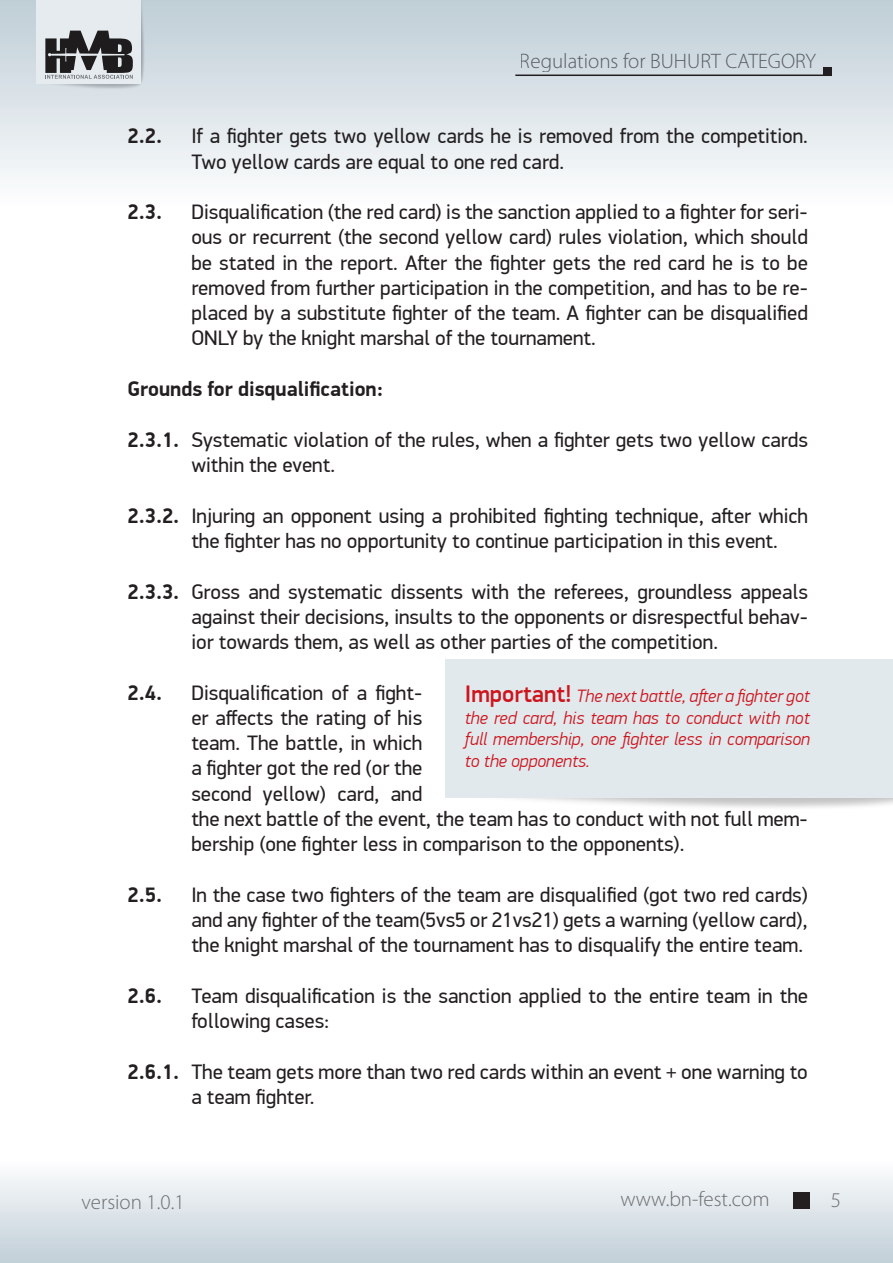
<style>
.page{position:relative;width:893px;height:1263px;background:#fff}
.page>*{position:absolute;margin:0;border:0;box-sizing:border-box;transform-origin:0 0}
.t1{font:21px/25.2px "PF Din Display Pro";color:#231f20}
.t2{font:300 21px "Myriad Pro";color:#6c6d70}
.t3{font:700 21px "PF Din Display Pro";color:#231f20}
.t4{font:italic 300 18px/21.6px "PF Din Display Pro";color:#cd151d;text-align:justify}
.s1{font-weight:700}
.s2{font-weight:500;font-style:normal;font-size:24px}
</style>
<div class="page">
<div style="left:0;top:0;width:893px;height:208px;background:linear-gradient(to bottom,#beccd5,#fdfdfe)"></div>
<div style="left:0;top:1159px;width:893px;height:104px;background:linear-gradient(to bottom,#fefefe,#c1cfd7)"></div>
<hr style="left:515px;top:75px;width:316px;height:1px;background:#231f20">
<img style="left:38px;top:84px;width:103px;height:11px">
<img style="left:141px;top:0;width:8px;height:84px">
<div style="left:36px;top:0;width:105px;height:84px;background:#e6ebef"></div>
<svg style="left:45px;top:31px;width:88px;height:48px"></svg>
<div style="left:793px;top:1192px;width:17px;height:16px;background:#231f20"></div>
<div style="left:823px;top:68px;width:8px;height:8px;background:#231f20"></div>
<div style="left:446px;top:659px;width:447px;height:139px;background:#e2e9ed"></div>
<p class="t2" style="left:520px;top:49px;width:298px">Regulations for BUHURT CATEGORY</p>
<p class="t3" style="left:128px;top:123px;width:36px">2.2.</p>
<p class="t1" style="left:191px;top:124px;width:618px">If a fighter gets two yellow cards he is removed from the competition.<br>Two yellow cards are equal to one red card.</p>
<p class="t3" style="left:128px;top:199px;width:36px">2.3.</p>
<p class="t1" style="left:191px;top:200px;width:618px;text-align:justify">Disqualification (the red card) is the sanction applied to a fighter for seri&shy;ous or recurrent (the second yellow card) rules violation, which should be stated in the report. After the fighter gets the red card he is to be removed from further participation in the competition, and has to be re&shy;placed by a substitute fighter of the team. A fighter can be disqualified ONLY by the knight marshal of the tournament.</p>
<p class="t3" style="left:128px;top:376px;width:257px">Grounds for disqualification:</p>
<p class="t1" style="left:191px;top:427px;width:618px;text-indent:-64px"><span class="s1">2.3.1.</span> Systematic violation of the rules, when a fighter gets two yellow cards within the event.</p>
<p class="t1" style="left:191px;top:503px;width:618px;text-indent:-64px"><span class="s1">2.3.2.</span> Injuring an opponent using a prohibited fighting technique, after which the fighter has no opportunity to continue participation in this event.</p>
<p class="t1" style="left:191px;top:579px;width:618px;text-align:justify;text-indent:-64px"><span class="s1">2.3.3.</span> Gross and systematic dissents with the referees, groundless appeals against their decisions, insults to the opponents or disrespectful behav&shy;ior towards them, as well as other parties of the competition.</p>
<p class="t3" style="left:128px;top:680px;width:36px">2.4.</p>
<p class="t1" style="left:191px;top:680px;width:618px">Disqualification of a fight-<br>er affects the rating of his<br>team. The battle, in which<br>a fighter got the red (or the<br>second yellow) card, and<br>the next battle of the event, the team has to conduct with not full mem&shy;bership (one fighter less in comparison to the opponents).</p>
<p class="t3" style="left:128px;top:882px;width:36px">2.5.</p>
<p class="t1" style="left:191px;top:882px;width:618px;text-align:justify">In the case two fighters of the team are disqualified (got two red cards) and any fighter of the team(5vs5 or 21vs21) gets a warning (yellow card), the knight marshal of the tournament has to disqualify the entire team.</p>
<p class="t3" style="left:128px;top:983px;width:36px">2.6.</p>
<p class="t1" style="left:191px;top:983px;width:618px">Team disqualification is the sanction applied to the entire team in the following cases:</p>
<p class="t1" style="left:191px;top:1059px;width:618px;text-indent:-64px"><span class="s1">2.6.1.</span> The team gets more than two red cards within an event + one warning to a team fighter.</p>
<p class="t4" style="left:465px;top:685px;width:347px"><span class="s2">Important!</span> The next battle, after a fighter got the red card, his team has to conduct with not full membership, one fighter less in comparison to the opponents.</p>
<p class="t2" style="left:81px;top:1190px;width:105px">version 1.0.1</p>
<p class="t2" style="left:621px;top:1188px;width:150px">www.bn-fest.com</p>
<p class="t2" style="left:831px;top:1188px;width:12px">5</p>
</div>
